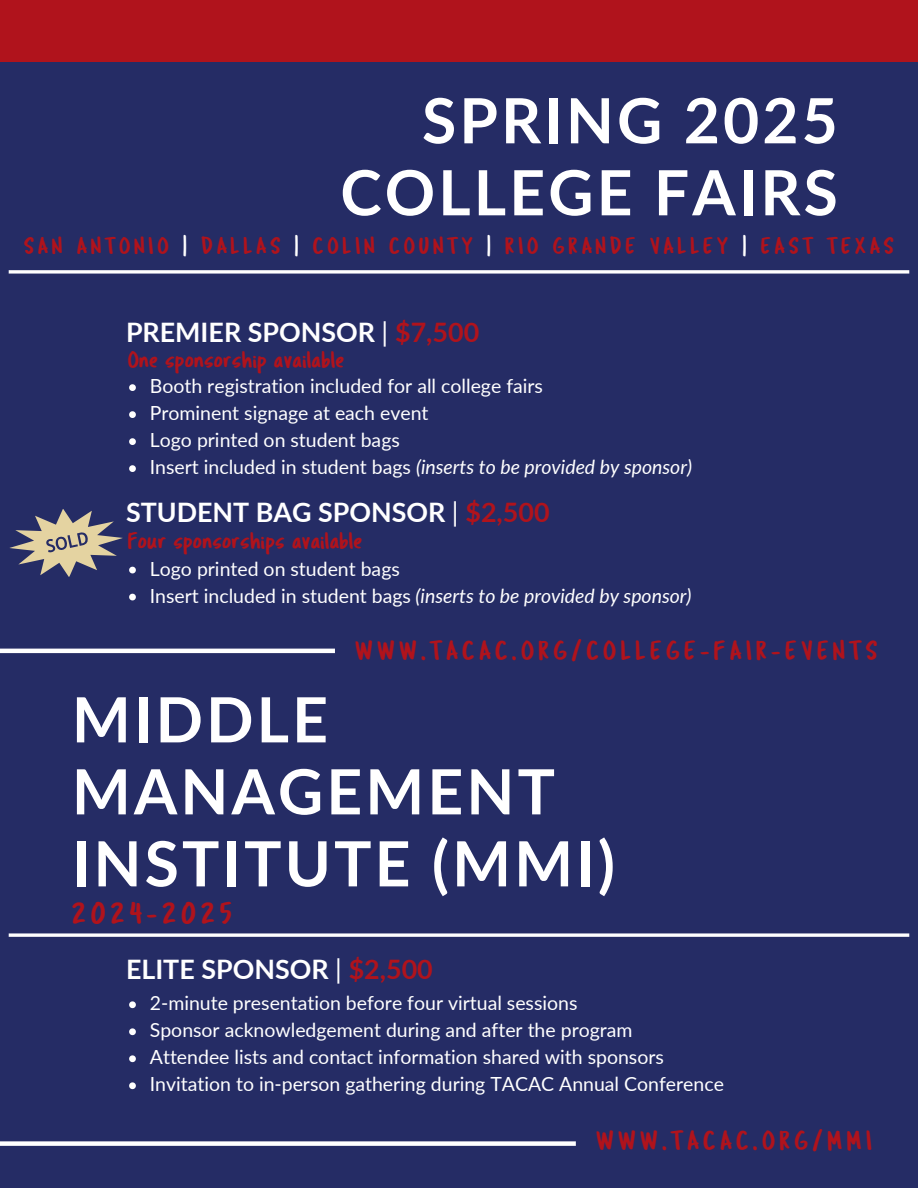
<style>
.page{position:relative;width:918px;height:1188px;background:#252c65}
.page>*{position:absolute;margin:0;border:0;box-sizing:border-box;transform-origin:0 0}
.t1{font:700 62.4px/72px "Lato";letter-spacing:.05em;color:#fff;text-align:right}
.t2{font:31.5px "Tragic Marker";letter-spacing:.15em;color:#b0131c}
.t3{font:27.75px "Tragic Marker";letter-spacing:.15em;color:#b0131c}
.t4{font:700 26.85px "Lato";color:#fff}
.t5{font:24px "Tragic Marker";letter-spacing:.15em;color:#b0131c}
.t6{font:24px "Tragic Marker";color:#b0131c}
.t7{font:19.5px "Lato";color:#fff}
.t8{font:italic 19.5px "Lato";color:#fff}
.s1{color:#fff}
.s2{font-weight:400}
.s3{color:#b0131c}
.s4{font-style:normal}
</style>
<div class="page">
<div style="left:0;top:0;width:918px;height:62px;background:#b0131c"></div>
<hr style="left:0;top:649px;width:335px;height:4px;background:#fff">
<svg style="left:9px;top:270px;width:900px;height:4px;background:#dddee7"></svg>
<svg style="left:129px;top:384px;width:7px;height:7px"></svg>
<svg style="left:129px;top:411px;width:7px;height:7px"></svg>
<svg style="left:129px;top:438px;width:7px;height:7px"></svg>
<svg style="left:129px;top:465px;width:7px;height:7px"></svg>
<svg style="left:129px;top:594px;width:7px;height:6px"></svg>
<svg style="left:129px;top:1001px;width:7px;height:7px"></svg>
<svg style="left:129px;top:1028px;width:7px;height:7px"></svg>
<svg style="left:129px;top:1055px;width:7px;height:7px"></svg>
<svg style="left:129px;top:1082px;width:7px;height:7px"></svg>
<div style="left:0;top:1141px;width:576px;height:5px;background:#fff"></div>
<svg style="left:9px;top:933px;width:900px;height:4px;background:#dddee7"></svg>
<svg style="left:9px;top:509px;width:127px;height:68px"></svg>
<h4 class="t1" style="left:340px;top:83px;width:499px">SPRING 2025<br>COLLEGE FAIRS</h4>
<h3 class="t5" style="left:24px;top:236px;width:872px">SAN ANTONIO <span class="s1">|</span> DALLAS <span class="s1">|</span> COLIN COUNTY <span class="s1">|</span> RIO GRANDE VALLEY <span class="s1">|</span> EAST TEXAS</h3>
<h5 class="t4" style="left:126px;top:316px;width:355px">PREMIER SPONSOR <span class="s2">|</span> <span class="s3">$7,500</span></h5>
<p class="t7" style="left:150px;top:374px;width:395px">Booth registration included for all college fairs</p>
<p class="t7" style="left:150px;top:401px;width:280px">Prominent signage at each event</p>
<p class="t7" style="left:150px;top:428px;width:252px">Logo printed on student bags</p>
<p class="t8" style="left:150px;top:455px;width:544px"><span class="s4">Insert included in student bags</span> (inserts to be provided by sponsor)</p>
<h3 class="t4" style="left:126px;top:496px;width:425px">STUDENT BAG SPONSOR <span class="s2">|</span> <span class="s3">$2,500</span></h3>
<p class="t7" style="left:150px;top:556px;width:252px">Logo printed on student bags</p>
<h5 class="t8" style="left:150px;top:583px;width:543px"><span class="s4">Insert included in student bags</span> (inserts to be provided by sponsor)</h5>
<p class="t6" style="left:128px;top:350px;width:218px">One sponsorship available</p>
<p class="t6" style="left:128px;top:530px;width:236px">Four sponsorships available</p>
<h1 class="t3" style="left:355px;top:639px;width:524px">WWW.TACAC.ORG/COLLEGE-FAIR-EVENTS</h1>
<p class="t1" style="left:72px;top:682px;width:545px;text-align:left">MIDDLE<br>MANAGEMENT<br>INSTITUTE (MMI)</p>
<p class="t2" style="left:72px;top:900px;width:162px">2024-2025</p>
<h3 class="t4" style="left:126px;top:952px;width:308px">ELITE SPONSOR <span class="s2">|</span> <span class="s3">$2,500</span></h3>
<h1 class="t7" style="left:150px;top:991px;width:429px">2-minute presentation before four virtual sessions</h1>
<h2 class="t7" style="left:150px;top:1018px;width:484px">Sponsor acknowledgement during and after the program</h2>
<h3 class="t7" style="left:150px;top:1045px;width:516px">Attendee lists and contact information shared with sponsors</h3>
<p class="t7" style="left:150px;top:1072px;width:576px">Invitation to in-person gathering during TACAC Annual Conference</p>
<p class="t3" style="left:596px;top:1129px;width:277px">WWW.TACAC.ORG/MMI</p>
</div>
